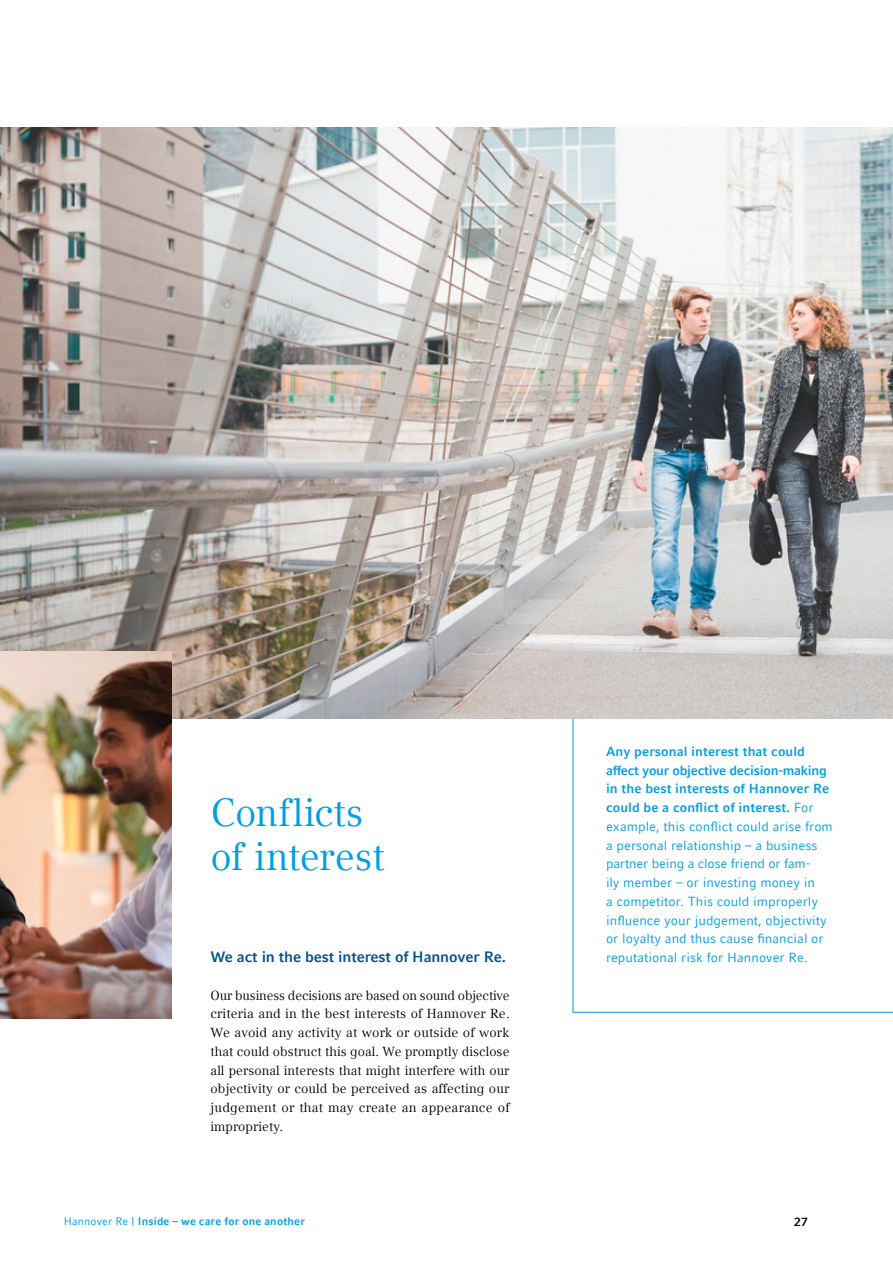
<style>
.page{position:relative;width:893px;height:1263px;background:#fff}
.page>*{position:absolute;margin:0;border:0;box-sizing:border-box;transform-origin:0 0}
.t1{font:39px/43.5px "Compatil Text LT Com";letter-spacing:-.01em;color:#009ee3}
.t2{font:700 15px "Compatil Fact LT Com";letter-spacing:-.01em;color:#005491}
.t3{font:13.2px/18.8px "Compatil Fact LT Com";letter-spacing:.005em;color:#009ee3}
.t4{font:13.2px/18.8px "Compatil Text LT Com";letter-spacing:.015em;color:#000;text-align:justify}
.t5{font:700 12px "Compatil Fact LT Com";color:#000}
.t6{font:700 10.8px "Compatil Fact LT Com";letter-spacing:.015em;color:#009ee3}
.s1{font-weight:700}
.s2{font-weight:400}
</style>
<div class="page">
<svg style="left:573px;top:718px;width:320px;height:295px"></svg>
<img style="left:0;top:128px;width:893px;height:590px">
<img style="left:0;top:651px;width:172px;height:367px">
<h1 class="t1" style="left:211px;top:791px;width:176px">Conflicts of interest</h1>
<p class="t2" style="left:211px;top:948px;width:297px">We act in the best interest of Hannover Re.</p>
<p class="t4" style="left:211px;top:986px;width:301px">Our business decisions are based on sound objective criteria and in the best interests of Hannover Re.<br>We avoid any activity at work or outside of work that could obstruct this goal. We promptly disclose all personal interests that might interfere with our objectivity or could be perceived as affecting our judgement or that may create an appearance of impropriety.</p>
<p class="t3" style="left:606px;top:742px;width:228px"><span class="s1">Any personal interest that could affect your objective decision-making in the best interests of Hannover Re could be a conflict of interest.</span> For example, this conflict could arise from a personal relationship – a business partner being a close friend or fam-<br>ily member – or investing money in<br>a competitor. This could improperly influence your judgement, objectivity or loyalty and thus cause financial or reputational risk for Hannover Re.</p>
<p class="t6" style="left:64px;top:1214px;width:243px"><span class="s2">Hannover Re |</span> Inside – we care for one another</p>
<p class="t5" style="left:794px;top:1215px;width:15px">27</p>
</div>
